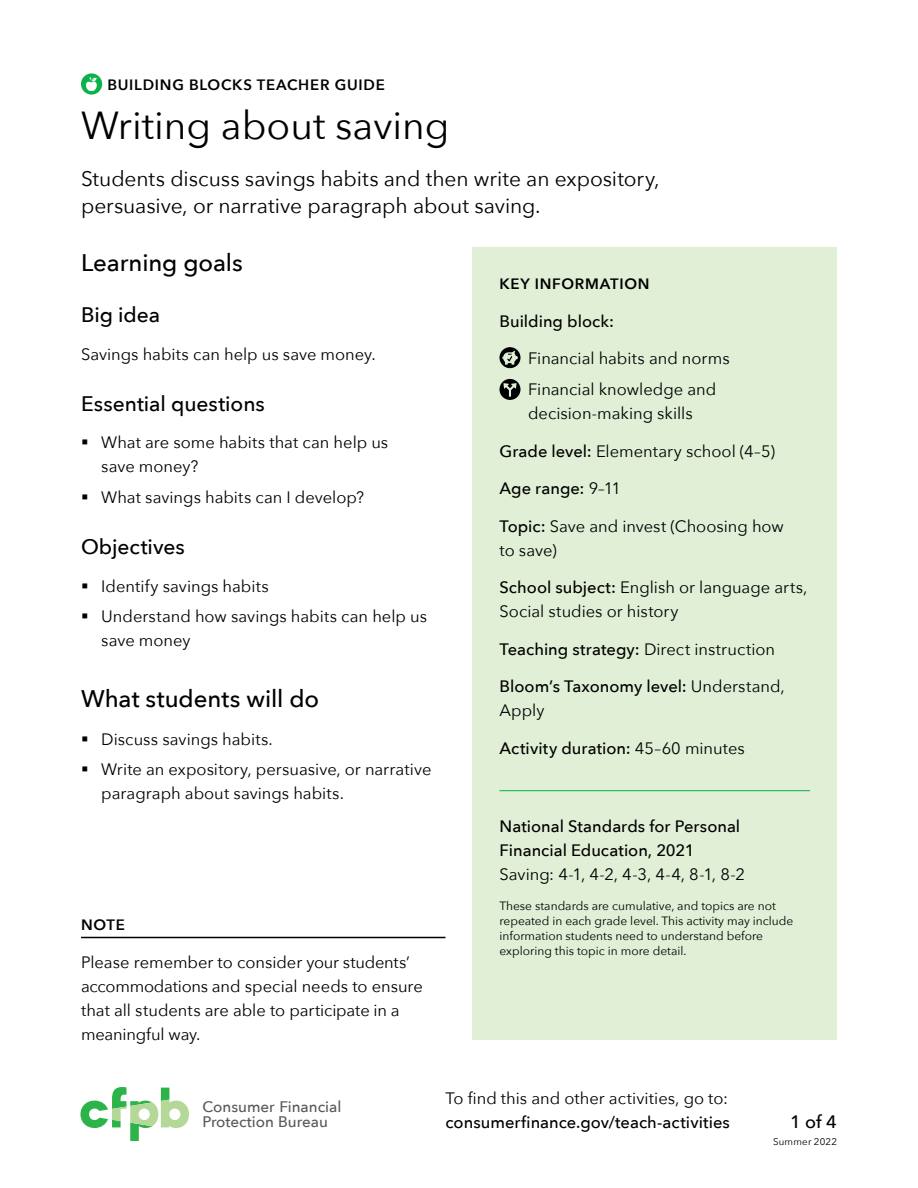
<style>
.page{position:relative;width:918px;height:1188px;background:#fff}
.page>*{position:absolute;margin:0;border:0;box-sizing:border-box;transform-origin:0 0}
.t1{font:39px "Avenir Next";color:#000}
.t2{font:500 24px "Avenir Next";letter-spacing:-.005em;color:#000}
.t3{font:21px/27px "Avenir Next";letter-spacing:-.005em;color:#000}
.t4{font:500 21px "Avenir Next";letter-spacing:-.005em;color:#000}
.t5{font:500 18px "Avenir Next";color:#000}
.t6{font:16.5px/24px "Avenir Next";color:#000}
.t7{font:500 16.5px/24px "Avenir Next";color:#000}
.t8{font:500 15.3px/15.5px "Avenir Next";color:#58595b}
.t9{font:600 15px "Avenir Next";letter-spacing:.05em;color:#000}
.t10{font:12px/15px "Avenir Next";color:#000}
.t11{font:9.75px "Avenir Next";letter-spacing:.02em;color:#000}
.s1{font-weight:500}
.s2{font-weight:400}
</style>
<div class="page">
<hr style="left:81px;top:937px;width:365px;height:1px;background:#000">
<svg style="left:80px;top:1087px;width:109px;height:54px"></svg>
<svg style="left:81px;top:73px;width:21px;height:22px"></svg>
<svg style="left:85px;top:76px;width:13px;height:15px"></svg>
<div style="left:472px;top:247px;width:365px;height:793px;background:#e0efd6"></div>
<hr style="left:500px;top:790px;width:310px;height:1px;background:#0db14b">
<div style="left:500px;top:347px;width:20px;height:21px;background:#000;border-radius:50%"></div>
<svg style="left:502px;top:351px;width:16px;height:14px"></svg>
<svg style="left:500px;top:379px;width:20px;height:21px"></svg>
<p class="t9" style="left:107px;top:72px;width:279px">BUILDING BLOCKS TEACHER GUIDE</p>
<h1 class="t1" style="left:81px;top:92px;width:370px">Writing about saving</h1>
<p class="t3" style="left:81px;top:164px;width:580px">Students discuss savings habits and then write an expository, persuasive, or narrative paragraph about saving.</p>
<h2 class="t2" style="left:81px;top:243px;width:163px">Learning goals</h2>
<p class="t4" style="left:81px;top:297px;width:81px">Big idea</p>
<p class="t6" style="left:81px;top:341px;width:296px">Savings habits can help us save money.</p>
<p class="t4" style="left:81px;top:386px;width:185px">Essential questions</p>
<p class="t6" style="left:101px;top:430px;width:289px;text-indent:-20px">▪ What are some habits that can help us save money?</p>
<p class="t6" style="left:81px;top:485px;width:284px">▪ What savings habits can I develop?</p>
<p class="t4" style="left:81px;top:529px;width:105px">Objectives</p>
<p class="t6" style="left:81px;top:573px;width:189px">▪ Identify savings habits</p>
<p class="t6" style="left:101px;top:604px;width:327px;text-indent:-20px">▪ Understand how savings habits can help us save money</p>
<h2 class="t2" style="left:81px;top:678px;width:240px">What students will do</h2>
<p class="t6" style="left:81px;top:726px;width:193px">▪ Discuss savings habits.</p>
<p class="t6" style="left:101px;top:757px;width:332px;text-indent:-20px">▪ Write an expository, persuasive, or narrative paragraph about savings habits.</p>
<p class="t9" style="left:81px;top:912px;width:45px">NOTE</p>
<p class="t6" style="left:81px;top:949px;width:343px">Please remember to consider your students’ accommodations and special needs to ensure that all students are able to participate in a meaningful way.</p>
<p class="t9" style="left:500px;top:271px;width:152px">KEY INFORMATION</p>
<p class="t7" style="left:500px;top:309px;width:116px">Building block:</p>
<p class="t6" style="left:528px;top:343px;width:203px;line-height:30.8px">Financial habits and norms<br>Financial knowledge and</p>
<p class="t6" style="left:528px;top:401px;width:166px">decision-making skills</p>
<p class="t6" style="left:500px;top:438px;width:277px"><span class="s1">Grade level:</span> Elementary school (4–5)</p>
<p class="t7" style="left:500px;top:476px;width:123px">Age range: <span class="s2">9–11</span></p>
<p class="t6" style="left:500px;top:513px;width:286px"><span class="s1">Topic:</span> Save and invest (Choosing how to save)</p>
<p class="t6" style="left:500px;top:575px;width:309px"><span class="s1">School subject:</span> English or language arts,<br>Social studies or history</p>
<p class="t7" style="left:500px;top:636px;width:277px">Teaching strategy: <span class="s2">Direct instruction</span></p>
<p class="t7" style="left:500px;top:674px;width:287px">Bloom’s Taxonomy level: <span class="s2">Understand,<br>Apply</span></p>
<p class="t7" style="left:500px;top:735px;width:247px">Activity duration: <span class="s2">45–60 minutes</span></p>
<p class="t7" style="left:500px;top:813px;width:242px">National Standards for Personal<br>Financial Education, 2021</p>
<p class="t6" style="left:500px;top:861px;width:247px">Saving: 4-1, 4-2, 4-3, 4-4, 8-1, 8-2</p>
<p class="t10" style="left:500px;top:897px;width:295px">These standards are cumulative, and topics are not repeated in each grade level. This activity may include information students need to understand before exploring this topic in more detail.</p>
<p class="t8" style="left:203px;top:1098px;width:140px">Consumer Financial<br>Protection Bureau</p>
<p class="t6" style="left:446px;top:1085px;width:284px">To find this and other activities, go to:</p>
<p class="t7" style="left:446px;top:1109px;width:286px">consumerfinance.gov/teach-activities</p>
<p class="t5" style="left:790px;top:1106px;width:48px">1 of 4</p>
<p class="t11" style="left:773px;top:1133px;width:65px">Summer 2022</p>
</div>
